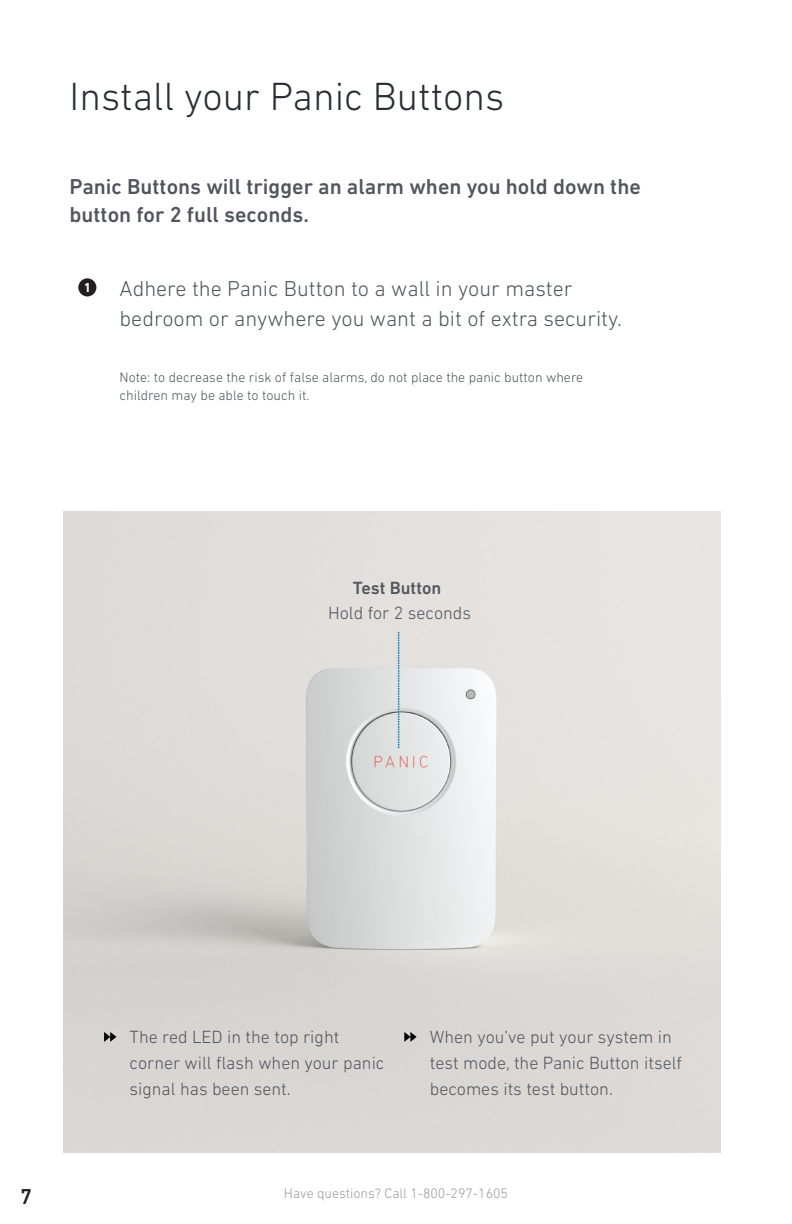
<style>
.page{position:relative;width:792px;height:1224px;background:#fff}
.page>*{position:absolute;margin:0;border:0;box-sizing:border-box;transform-origin:0 0}
.t1{font:300 40px "DIN Next LT Pro";color:#282e34}
.bullet_style{font:300 22px/30px "DIN Next LT Pro";color:#51555d}
.bullet_style-2{font:500 22px/28px "DIN Next LT Pro";color:#51555d}
.t2{font:500 22px "DIN Next LT Pro";color:#231f20}
.bullet_style-3{font:300 18px/26px "DIN Next LT Pro";color:#52555d}
.bullet_style-4{font:300 18px "DIN Next LT Pro";color:#51555d}
.bullet_style-5{font:500 18px "DIN Next LT Pro";color:#51555d}
.bullet_style-6{font:300 14px/18px "DIN Next LT Pro";color:#51555d}
.t3{font:300 14px "DIN Next LT Pro";color:#9b9ba0}
.t4{font:700 13.2px "DIN Next LT Pro";color:#fff}
</style>
<div class="page">
<img style="left:63px;top:511px;width:657px;height:642px">
<div style="left:78px;top:278px;width:18px;height:18px;background:#231f20;border-radius:50%"></div>
<svg style="left:104px;top:1032px;width:12px;height:10px"></svg>
<svg style="left:404px;top:1032px;width:13px;height:10px"></svg>
<svg style="left:398px;top:633px;width:2px;height:115px"></svg>
<p class="t1" style="left:70px;top:73px;width:436px">Install your Panic Buttons</p>
<p class="bullet_style-2" style="left:70px;top:172px;width:573px">Panic Buttons will trigger an alarm when you hold down the button for 2 full seconds.</p>
<p class="t4" style="left:84px;top:279px;width:9px">1</p>
<p class="bullet_style" style="left:120px;top:273px;width:504px">Adhere the Panic Button to a wall in your master bedroom or anywhere you want a bit of extra security.</p>
<p class="bullet_style-6" style="left:120px;top:368px;width:465px">Note: to decrease the risk of false alarms, do not place the panic button where children may be able to touch it.</p>
<p class="bullet_style-5" style="left:353px;top:577px;width:90px">Test Button</p>
<p class="bullet_style-4" style="left:328px;top:602px;width:145px">Hold for 2 seconds</p>
<p class="bullet_style-3" style="left:130px;top:1024px;width:256px">The red LED in the top right corner will flash when your panic signal has been sent.</p>
<p class="bullet_style-3" style="left:430px;top:1024px;width:254px">When you’ve put your system in test mode, the Panic Button itself becomes its test button.</p>
<p class="t2" style="left:20px;top:1184px;width:14px">7</p>
<p class="t3" style="left:284px;top:1185px;width:226px">Have questions? Call 1-800-297-1605</p>
</div>
